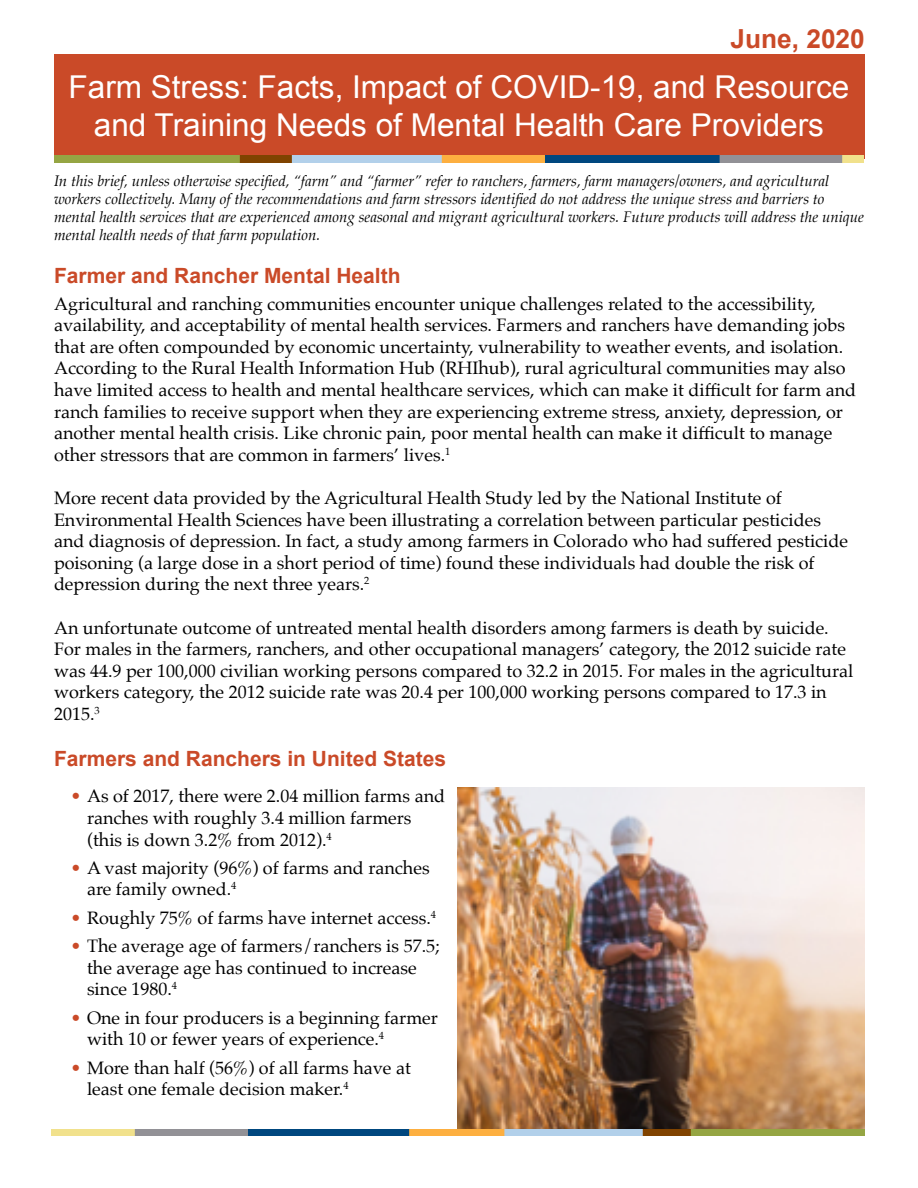
<style>
.page{position:relative;width:918px;height:1188px;background:#fff}
.page>*{position:absolute;margin:0;border:0;box-sizing:border-box;transform-origin:0 0}
.t1{font:31.5px/37.8px "Arial";color:#fff;text-align:center}
.t2{font:700 26.25px "Arial";color:#ca4a28}
.t3{font:700 21px "Arial";color:#ca4a28}
.t4{font:18px/21.6px "Palatino";color:#000}
.t5{font:italic 15px/18px "Palatino";color:#000}
.s1{color:#ca4a28}
</style>
<div class="page">
<div style="left:54px;top:54px;width:810px;height:105px;background:#ca4a28"></div>
<img style="left:54px;top:156px;width:810px;height:7px">
<img style="left:458px;top:788px;width:407px;height:341px">
<img style="left:51px;top:1129px;width:814px;height:7px">
<h2 class="t2" style="left:731px;top:21px;width:136px">June, 2020</h2>
<h1 class="t1" style="left:69px;top:68px;width:782px">Farm Stress: Facts, Impact of COVID-19, and Resource and Training Needs of Mental Health Care Providers</h1>
<p class="t5" style="left:54px;top:172px;width:811px">In this brief, unless otherwise specified, “farm” and “farmer” refer to ranchers, farmers, farm managers/owners, and agricultural workers collectively. Many of the recommendations and farm stressors identified do not address the unique stress and barriers to mental health services that are experienced among seasonal and migrant agricultural workers. Future products will address the unique mental health needs of that farm population.</p>
<p class="t3" style="left:54px;top:262px;width:348px">Farmer and Rancher Mental Health</p>
<p class="t4" style="left:54px;top:293px;width:804px">Agricultural and ranching communities encounter unique challenges related to the accessibility, availability, and acceptability of mental health services. Farmers and ranchers have demanding jobs that are often compounded by economic uncertainty, vulnerability to weather events, and isolation.<br>According to the Rural Health Information Hub (RHIhub), rural agricultural communities may also have limited access to health and mental healthcare services, which can make it difficult for farm and ranch families to receive support when they are experiencing extreme stress, anxiety, depression, or another mental health crisis. Like chronic pain, poor mental health can make it difficult to manage other stressors that are common in farmers’ lives.<sup>1</sup></p>
<p class="t4" style="left:54px;top:487px;width:796px">More recent data provided by the Agricultural Health Study led by the National Institute of Environmental Health Sciences have been illustrating a correlation between particular pesticides and diagnosis of depression. In fact, a study among farmers in Colorado who had suffered pesticide poisoning (a large dose in a short period of time) found these individuals had double the risk of depression during the next three years.<sup>2</sup></p>
<p class="t4" style="left:54px;top:617px;width:801px">An unfortunate outcome of untreated mental health disorders among farmers is death by suicide.<br>For males in the farmers, ranchers, and other occupational managers’ category, the 2012 suicide rate was 44.9 per 100,000 civilian working persons compared to 32.2 in 2015. For males in the agricultural workers category, the 2012 suicide rate was 20.4 per 100,000 working persons compared to 17.3 in 2015.<sup>3</sup></p>
<p class="t3" style="left:54px;top:744px;width:394px">Farmers and Ranchers in United States</p>
<p class="t4" style="left:87px;top:785px;width:360px;text-indent:-17px"><span class="s1">•</span> As of 2017, there were 2.04 million farms and ranches with roughly 3.4 million farmers (this is down 3.2% from 2012).<sup>4</sup></p>
<p class="t4" style="left:87px;top:857px;width:344px;text-indent:-17px"><span class="s1">•</span> A vast majority (96%) of farms and ranches are family owned.<sup>4</sup></p>
<p class="t4" style="left:70px;top:907px;width:367px"><span class="s1">•</span> Roughly 75% of farms have internet access.<sup>4</sup></p>
<p class="t4" style="left:87px;top:935px;width:354px;text-indent:-17px"><span class="s1">•</span> The average age of farmers/ranchers is 57.5; the average age has continued to increase since 1980.<sup>4</sup></p>
<p class="t4" style="left:87px;top:1007px;width:352px;text-indent:-17px"><span class="s1">•</span> One in four producers is a beginning farmer with 10 or fewer years of experience.<sup>4</sup></p>
<p class="t4" style="left:87px;top:1057px;width:325px;text-indent:-17px"><span class="s1">•</span> More than half (56%) of all farms have at least one female decision maker.<sup>4</sup></p>
</div>
